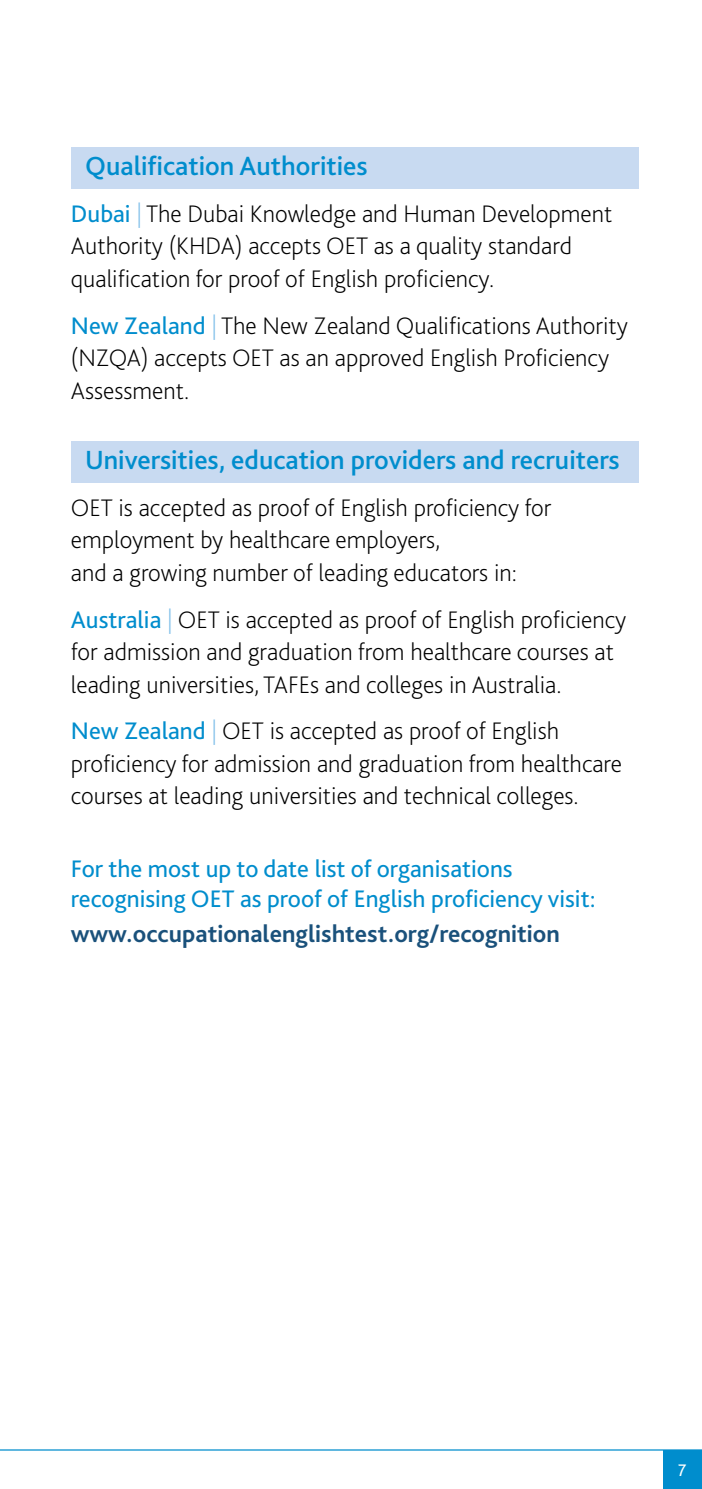
<style>
.page{position:relative;width:702px;height:1489px;background:#fff}
.page>*{position:absolute;margin:0;border:0;box-sizing:border-box;transform-origin:0 0}
.t1{font:500 27.5px "Bliss Pro";color:#008dcd}
.t2{font:200 25px/32.5px "Bliss Pro";color:#000}
.t3{font:25px/30px "Bliss Pro";color:#008dcd}
.t4{font:700 25px "Bliss Pro";color:#1a517b}
.t5{font:17.5px "Bliss Pro";color:#fff}
.s1{font-weight:400;color:#008dcd}
.s2{color:#7ebee9}
</style>
<div class="page">
<div style="left:663px;top:1449px;width:39px;height:39px;background:#008dcd"></div>
<hr style="left:0;top:1449px;width:702px;height:1px;background:#008dcd">
<div style="left:71px;top:147px;width:567px;height:42px;background:#c8daf1"></div>
<div style="left:71px;top:441px;width:567px;height:41px;background:#c8daf1"></div>
<p class="t1" style="left:85px;top:149px;width:284px">Qualification Authorities</p>
<p class="t2" style="left:71px;top:197px;width:543px"><span class="s1">Dubai</span> <span class="s2">|</span> The Dubai Knowledge and Human Development<br>Authority (KHDA) accepts OET as a quality standard qualification for proof of English proficiency.</p>
<p class="t2" style="left:71px;top:309px;width:558px"><span class="s1">New Zealand</span> <span class="s2">|</span> The New Zealand Qualifications Authority (NZQA) accepts OET as an approved English Proficiency<br>Assessment.</p>
<p class="t1" style="left:85px;top:443px;width:536px">Universities, education providers and recruiters</p>
<p class="t2" style="left:71px;top:491px;width:482px">OET is accepted as proof of English proficiency for employment by healthcare employers,<br>and a growing number of leading educators in:</p>
<p class="t2" style="left:71px;top:603px;width:557px"><span class="s1">Australia</span> <span class="s2">|</span> OET is accepted as proof of English proficiency for admission and graduation from healthcare courses at leading universities, TAFEs and colleges in Australia.</p>
<p class="t2" style="left:71px;top:714px;width:552px"><span class="s1">New Zealand</span> <span class="s2">|</span> OET is accepted as proof of English proficiency for admission and graduation from healthcare courses at leading universities and technical colleges.</p>
<p class="t3" style="left:71px;top:853px;width:526px">For the most up to date list of organisations recognising OET as proof of English proficiency visit:</p>
<p class="t4" style="left:71px;top:918px;width:490px">www.occupationalenglishtest.org/recognition</p>
<p class="t5" style="left:678px;top:1459px;width:10px">7</p>
</div>
